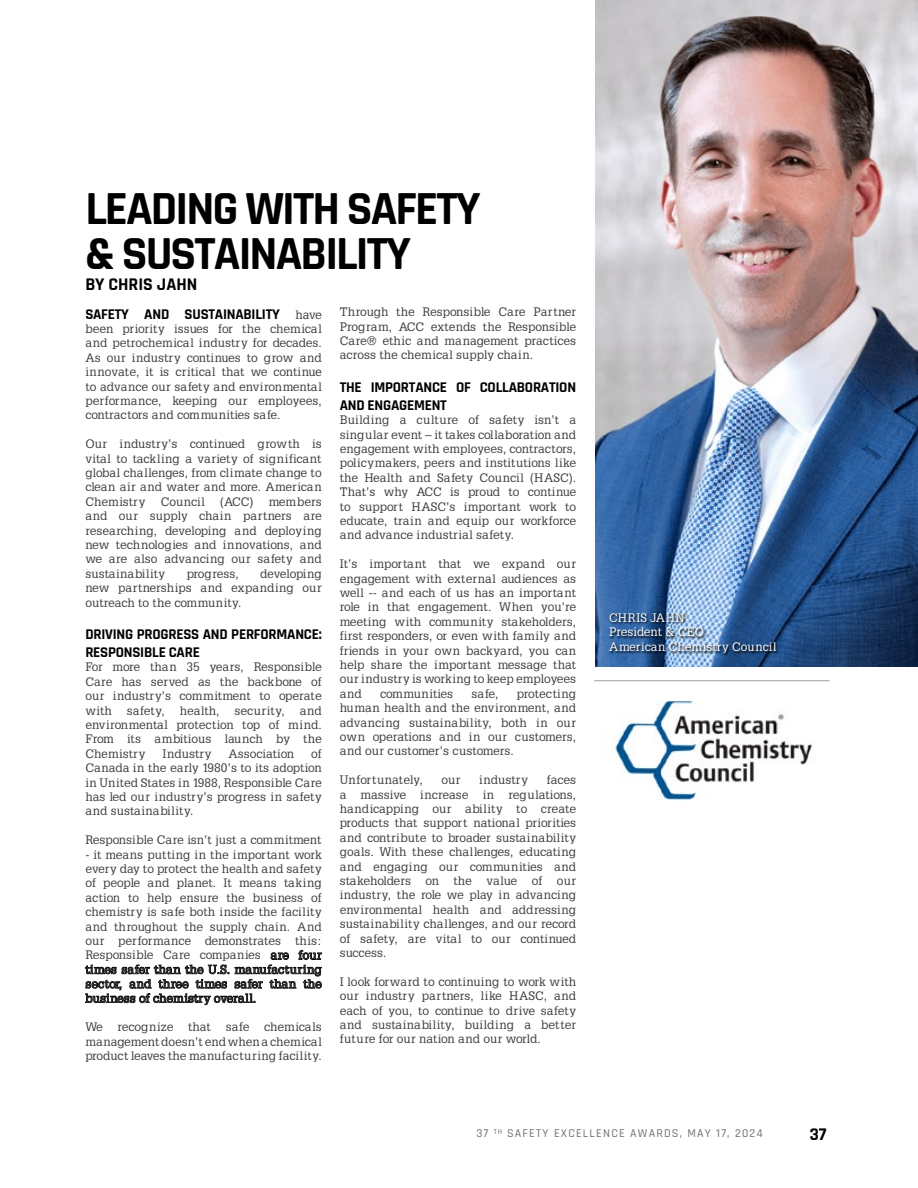
<style>
.page{position:relative;width:918px;height:1188px;background:#fff}
.page>*{position:absolute;margin:0;border:0;box-sizing:border-box;transform-origin:0 0}
.t1{font:700 48px/45px "Rajdhani";letter-spacing:-.04em;color:#000}
.t2{font:700 18px "Rajdhani";color:#000}
.t3{font:700 15px/18px "Rajdhani";letter-spacing:-.015em;color:#020203}
.t4{font:12px/14.4px "Petit Latin";color:#3c3c3b;text-align:justify}
.t5{font:12px/14.4px "Petit Latin";color:#fff}
.t6{font:500 12px "Rajdhani";letter-spacing:.1em;color:#706f6f}
.s1{color:#000}
</style>
<div class="page">
<hr style="left:594px;top:680px;width:236px;height:1px;background:#9d9d9c">
<img style="left:595px;top:0;width:323px;height:667px">
<div style="left:609px;top:614px;width:170px;height:42px;background:#000;opacity:.85"></div>
<img style="left:614px;top:700px;width:199px;height:101px">
<h1 class="t1" style="left:85px;top:187px;width:397px">LEADING WITH SAFETY &amp; SUSTAINABILITY</h1>
<h2 class="t2" style="left:85px;top:274px;width:113px">BY CHRIS JAHN</h2>
<p class="t4" style="left:340px;top:304px;width:238px">Through the Responsible Care Partner Program, ACC extends the Responsible Care® ethic and management practices across the chemical supply chain.</p>
<p class="t3" style="left:340px;top:378px;width:238px">THE IMPORTANCE OF COLLABORATION<br>AND ENGAGEMENT</p>
<p class="t4" style="left:340px;top:412px;width:238px">Building a culture of safety isn’t a singular event – it takes collaboration and engagement with employees, contractors, policymakers, peers and institutions like the Health and Safety Council (HASC).<br>That’s why ACC is proud to continue to support HASC’s important work to educate, train and equip our workforce and advance industrial safety.</p>
<p class="t4" style="left:340px;top:556px;width:238px">It’s important that we expand our engagement with external audiences as well -- and each of us has an important role in that engagement. When you’re meeting with community stakeholders, first responders, or even with family and friends in your own backyard, you can help share the important message that our industry is working to keep employees and</p>
<p class="t3" style="left:85px;top:305px;width:196px">SAFETY AND SUSTAINABILITY</p>
<p class="t4" style="left:85px;top:307px;width:238px;text-indent:210px">have been priority issues for the chemical and petrochemical industry for decades.<br>As our industry continues to grow and innovate, it is critical that we continue to advance our safety and environmental performance, keeping our employees, contractors and communities safe.</p>
<p class="t4" style="left:85px;top:436px;width:238px">Our industry’s continued growth is vital to tackling a variety of significant global challenges, from climate change to clean air and water and more. American Chemistry</p>
<p class="t4" style="left:161px;top:494px;width:46px">Council</p>
<p class="t4" style="left:220px;top:494px;width:35px">(ACC)</p>
<p class="t4" style="left:85px;top:494px;width:238px;text-indent:183px">members and our supply chain partners are researching, developing and deploying new technologies and innovations, and we are also advancing our safety and sustainability</p>
<p class="t4" style="left:85px;top:566px;width:238px;text-indent:175px">developing new partnerships and expanding our outreach to the community.</p>
<p class="t3" style="left:85px;top:626px;width:238px">DRIVING PROGRESS AND PERFORMANCE:<br>RESPONSIBLE CARE</p>
<p class="t4" style="left:85px;top:660px;width:238px">For more than 35 years, Responsible Care has served as the backbone of our industry’s commitment to operate with safety, health, security, and environmental protection top of mind.<br>From its ambitious launch by the Chemistry</p>
<p class="t4" style="left:187px;top:566px;width:54px">progress,</p>
<p class="t4" style="left:380px;top:686px;width:75px">communities</p>
<p class="t4" style="left:472px;top:686px;width:28px">safe,</p>
<p class="t4" style="left:340px;top:686px;width:238px;text-indent:177px">protecting human health and the environment, and advancing sustainability, both in our own operations and in our customers, and our customer’s customers.</p>
<p class="t4" style="left:340px;top:772px;width:84px">Unfortunately,</p>
<p class="t4" style="left:441px;top:772px;width:21px">our</p>
<p class="t4" style="left:479px;top:772px;width:50px">industry</p>
<p class="t4" style="left:85px;top:746px;width:238px;text-indent:226px">of Canada in the early 1980’s to its adoption in United States in 1988, Responsible Care has led our industry’s progress in safety and sustainability.</p>
<p class="t4" style="left:85px;top:832px;width:238px">Responsible Care isn’t just a commitment</p>
<p class="t4" style="left:85px;top:847px;width:238px">- it means putting in the important work every day to protect the health and safety of people and planet. It means taking action to help ensure the business of chemistry is safe both inside the facility and throughout the supply chain. And our performance demonstrates this:<br>Responsible Care companies <span class="s1">are four times safer than the U.S. manufacturing sector, and three times safer than the business of chemistry overall.</span></p>
<p class="t4" style="left:85px;top:1020px;width:238px">We recognize that safe chemicals management doesn’t end when a chemical product leaves the manufacturing facility.</p>
<p class="t4" style="left:162px;top:746px;width:51px">Industry</p>
<p class="t4" style="left:228px;top:746px;width:67px">Association</p>
<p class="t4" style="left:340px;top:772px;width:238px;text-indent:207px">faces a massive increase in regulations, handicapping our ability to create products that support national priorities and contribute to broader sustainability goals. With these challenges, educating and engaging our communities and stakeholders on the value of our industry, the role we play in advancing environmental health and addressing sustainability challenges, and our record of safety, are vital to our continued success.</p>
<p class="t4" style="left:340px;top:974px;width:238px">I look forward to continuing to work with our industry partners, like HASC, and each of you, to continue to drive safety and sustainability, building a better future for our nation and our world.</p>
<p class="t5" style="left:609px;top:610px;width:169px">CHRIS JAHN<br>President &amp; CEO<br>American Chemistry Council</p>
<p class="t6" style="left:476px;top:1126px;width:288px">37 <sup>TH</sup> SAFETY EXCELLENCE AWARDS, MAY 17, 2024</p>
<h2 class="t2" style="left:810px;top:1123px;width:18px">37</h2>
</div>
